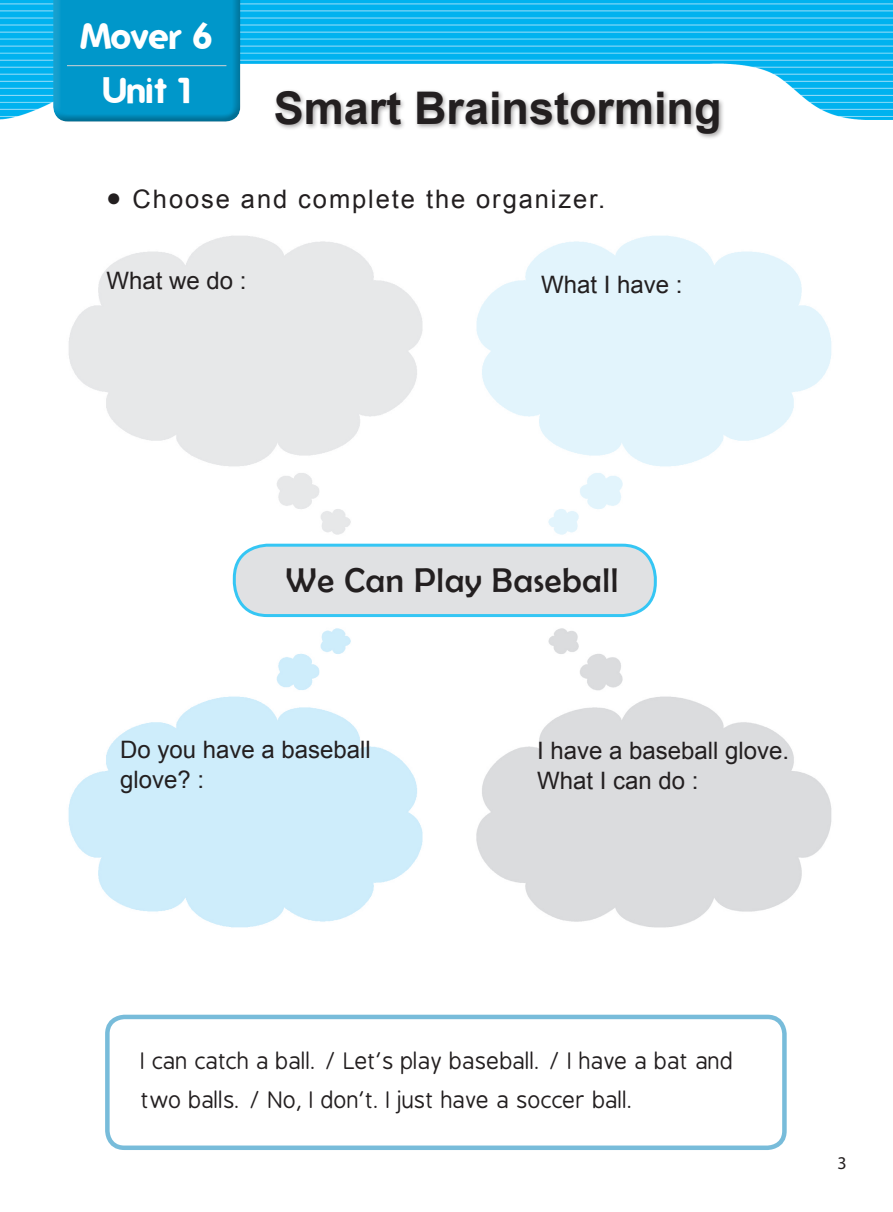
<style>
.page{position:relative;width:893px;height:1212px;background:#fff}
.page>*{position:absolute;margin:0;border:0;box-sizing:border-box;transform-origin:0 0}
.t1{font:700 45px "Arial";color:#231f20}
.t2{font:700 36px "Folks";letter-spacing:-.015em;color:#fff}
.Book_1{font:700 35.1px "Folks";color:#fff}
.t3{font:34.5px "Berlin Sans FB";letter-spacing:.025em;color:#231f20}
.t4{font:25.5px "Arial";letter-spacing:.075em;color:#231f20}
.t5{font:24px/30px "Arial";color:#231f20}
.t6{font:22.5px/39px "B Preplay";color:#231f20}
.t7{font:18px "Myriad Pro";color:#231f20}
</style>
<div class="page">
<img style="left:0;top:0;width:893px;height:119px">
<div style="left:51px;top:0;width:190px;height:124px;background:#231f20;opacity:.3"></div>
<hr style="left:67px;top:65px;width:159px;height:1px;background:#d1d2d4">
<div style="left:273px;top:89px;width:452px;height:51px;background:#231f20;opacity:.4"></div>
<img style="left:68px;top:235px;width:368px;height:342px">
<img style="left:463px;top:235px;width:369px;height:330px">
<img style="left:68px;top:590px;width:368px;height:338px">
<img style="left:463px;top:590px;width:369px;height:338px">
<div style="left:105px;top:1015px;width:682px;height:135px;border:4px solid #78bcda;border-radius:17px"></div>
<div style="left:234px;top:545px;width:421px;height:70px;background:#e0e1e3;border-radius:33px"></div>
<div style="left:233px;top:544px;width:424px;height:73px;border:3px solid #35c6f4;border-radius:33px"></div>
<h2 class="t2" style="left:80px;top:15px;width:135px">Mover 6</h2>
<p class="Book_1" style="left:102px;top:70px;width:90px">Unit 1</p>
<h1 class="t1" style="left:274px;top:78px;width:449px">Smart Brainstorming</h1>
<p class="t4" style="left:106px;top:182px;width:501px">● Choose and complete the organizer.</p>
<p class="t5" style="left:106px;top:265px;width:142px">What we do :</p>
<p class="t5" style="left:541px;top:270px;width:143px">What I have :</p>
<p class="t3" style="left:286px;top:561px;width:334px">We Can Play Baseball</p>
<p class="t5" style="left:120px;top:735px;width:252px">Do you have a baseball glove? :</p>
<p class="t5" style="left:537px;top:736px;width:254px">I have a baseball glove.</p>
<p class="t5" style="left:537px;top:766px;width:163px">What I can do :</p>
<p class="t6" style="left:142px;top:1042px;width:594px">I can catch a ball. / Let’s play baseball. / I have a bat and two balls. / No, I don’t. I just have a soccer ball.</p>
<p class="t7" style="left:837px;top:1152px;width:11px">3</p>
</div>
